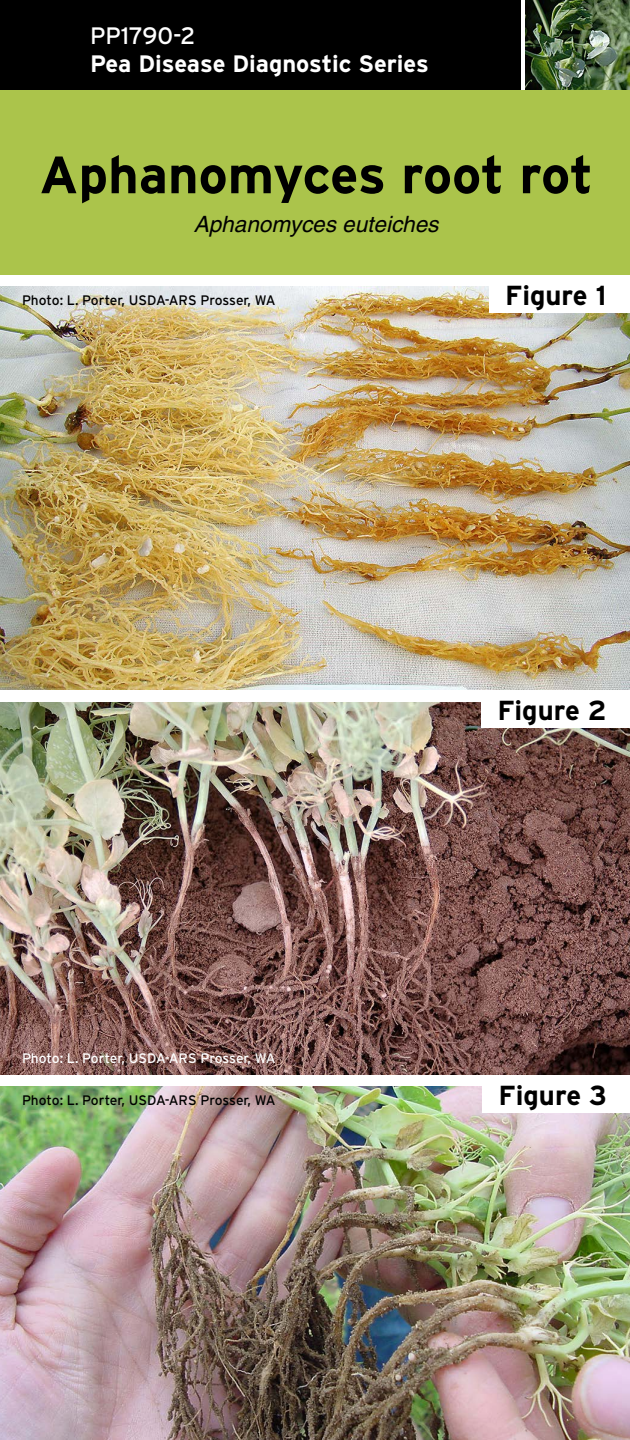
<style>
.page{position:relative;width:630px;height:1440px;background:#fff}
.page>*{position:absolute;margin:0;border:0;box-sizing:border-box;transform-origin:0 0}
.t1{font:700 52.5px "Interstate";letter-spacing:-.005em;color:#000}
.t2{font:700 27.5px "Interstate";color:#000}
.t3{font:700 23.75px "Interstate";color:#fff}
.t4{font:23.75px "Interstate";color:#fff}
.t5{font:italic 22.5px "Helvetica";color:#000}
.t6{font:13.75px "Interstate";color:#000}
.t7{font:13.75px "Interstate";color:#fff}
</style>
<div class="page">
<img style="left:525px;top:0;width:105px;height:90px">
<img style="left:0;top:1086px;width:630px;height:354px">
<img style="left:0;top:702px;width:630px;height:373px">
<img style="left:0;top:286px;width:630px;height:403px">
<div style="left:0;top:90px;width:630px;height:185px;background:#abc44b"></div>
<div style="left:489px;top:279px;width:141px;height:34px;background:#fff"></div>
<div style="left:482px;top:1083px;width:148px;height:29px;background:#fff"></div>
<div style="left:0;top:0;width:520px;height:90px;background:#000"></div>
<div style="left:481px;top:693px;width:149px;height:35px;background:#fff"></div>
<h3 class="t4" style="left:90px;top:22px;width:107px">PP1790-2</h3>
<h3 class="t3" style="left:90px;top:49px;width:340px">Pea Disease Diagnostic Series</h3>
<h1 class="t1" style="left:39px;top:143px;width:555px">Aphanomyces root rot</h1>
<h3 class="t5" style="left:194px;top:211px;width:246px">Aphanomyces euteiches</h3>
<p class="t6" style="left:22px;top:291px;width:255px">Photo: L. Porter, USDA-ARS Prosser, WA</p>
<p class="t7" style="left:22px;top:1049px;width:255px">Photo: L. Porter, USDA-ARS Prosser, WA</p>
<p class="t6" style="left:22px;top:1092px;width:255px">Photo: L. Porter, USDA-ARS Prosser, WA</p>
<h2 class="t2" style="left:505px;top:279px;width:103px">Figure 1</h2>
<h2 class="t2" style="left:497px;top:694px;width:111px">Figure 2</h2>
<h2 class="t2" style="left:499px;top:1079px;width:110px">Figure 3</h2>
</div>
